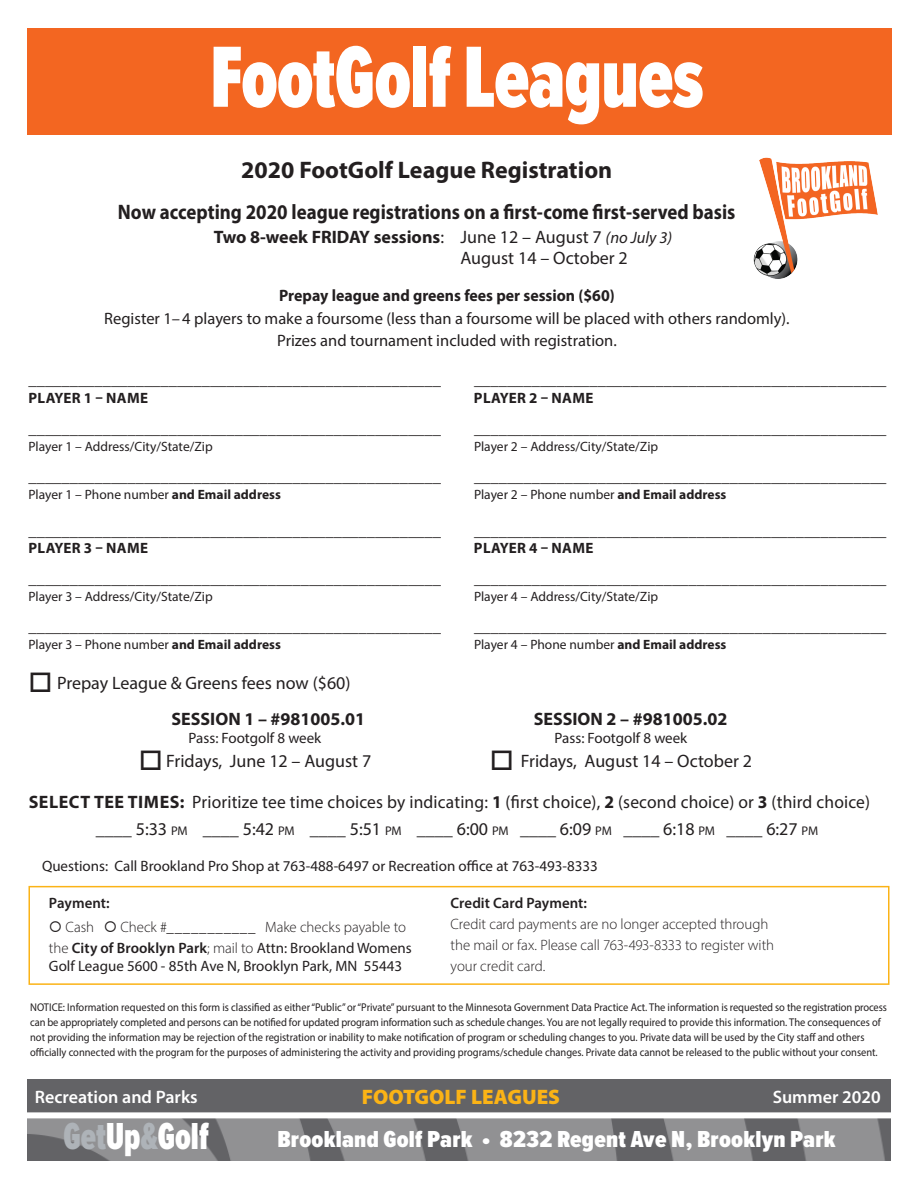
<style>
.page{position:relative;width:918px;height:1188px;background:#fff}
.page>*{position:absolute;margin:0;border:0;box-sizing:border-box;transform-origin:0 0}
.t1{font:900 90px "Proxima Nova Ex Cn";letter-spacing:-.01em;color:#fff;scale:.9 1}
.t2{font:900 39px "Proxima Nova Ex Cn";color:#fff;scale:.9 1}
.t3{font:900 24px "Proxima Nova Ex Cn";letter-spacing:.01em;color:#fff;scale:1.1 1}
.t4{font:700 24px "Myriad Pro";color:#231f20}
.t5{font:700 21px "Myriad Pro";color:#231f20;scale:.9 1}
.t6{font:900 21px "Myriad Pro";color:#fbb316}
.t7{font:18px/21px "Myriad Pro";color:#231f20}
.t8{font:600 18px "Myriad Pro";color:#fff}
.t9{font:700 18px "Myriad Pro";color:#231f20}
.t10{font:16.5px/22.5px "Myriad Pro";color:#231f20;text-align:center}
.t11{font:700 16.5px "Myriad Pro";color:#231f20}
.t12{font:700 16.5px "Myriad Pro";color:#231f20;scale:.96 1}
.t13{font:300 15px/21px "Myriad Pro";letter-spacing:-.005em;color:#231f20}
.t14{font:15px "Myriad Pro";color:#231f20}
.t15{font:700 15px "Myriad Pro";letter-spacing:.02em;color:#231f20}
.t16{font:600 15px "Myriad Pro";color:#231f20}
.t17{font:13.5px "Myriad Pro";color:#231f20}
.t18{font:11.25px/15px "Myriad Pro";color:#231f20;scale:.93 1}
.s1{font-weight:700}
.s2{font-style:italic;font-size:16.5px}
.s3{font-size:12.6px}
.s4{font-weight:600}
.s5{font-weight:400}
.s6{color:#aeb3b8}
</style>
<div class="page">
<div style="left:28px;top:886px;width:862px;height:99px;background:#fff;border:2px solid #fbb316"></div>
<div style="left:26px;top:27px;width:866px;height:108px;background:#f36621"></div>
<div style="left:27px;top:1080px;width:864px;height:81px;background:#636366"></div>
<div style="left:7px;top:1112px;width:889px;height:6px;background:#fff"></div>
<img style="left:27px;top:1118px;width:864px;height:43px">
<div style="left:0;top:2px;width:918px;height:26px;background:#fff"></div>
<img style="left:753px;top:157px;width:125px;height:122px">
<h1 class="t1" style="left:210px;top:11px;width:550px">FootGolf Leagues</h1>
<h3 class="t4" style="left:241px;top:155px;width:373px">2020 FootGolf League Registration</h3>
<h3 class="t5" style="left:118px;top:198px;width:688px">Now accepting 2020 league registrations on a first-come first-served basis</h3>
<h3 class="t7" style="left:460px;top:226px;width:213px;text-indent:-247px"><span class="s1">Two 8-week FRIDAY sessions</span>: June 12 – August 7 <span class="s2">(no July 3)<br></span>August 14 – October 2</h3>
<h3 class="t12" style="left:279px;top:285px;width:351px">Prepay league and greens fees per session ($60)</h3>
<h3 class="t10" style="left:104px;top:307px;width:687px">Register 1–4 players to make a foursome (less than a foursome will be placed with others randomly).<br>Prizes and tournament included with registration.</h3>
<h3 class="t11" style="left:29px;top:368px;width:414px">__________________________________________________</h3>
<h3 class="t11" style="left:474px;top:368px;width:414px">__________________________________________________</h3>
<h3 class="t15" style="left:29px;top:388px;width:121px">PLAYER 1 – NAME</h3>
<h3 class="t15" style="left:474px;top:388px;width:121px">PLAYER 2 – NAME</h3>
<h3 class="t10" style="left:28px;top:417px;width:414px">__________________________________________________</h3>
<h3 class="t10" style="left:474px;top:417px;width:414px">__________________________________________________</h3>
<p class="t17" style="left:28px;top:438px;width:186px">Player 1 – Address/City/State/Zip</p>
<p class="t17" style="left:474px;top:438px;width:186px">Player 2 – Address/City/State/Zip</p>
<h3 class="t10" style="left:28px;top:465px;width:414px">__________________________________________________</h3>
<h3 class="t10" style="left:474px;top:465px;width:414px">__________________________________________________</h3>
<p class="t17" style="left:28px;top:486px;width:254px">Player 1 – Phone number <span class="s1">and Email address</span></p>
<p class="t17" style="left:474px;top:486px;width:254px">Player 2 – Phone number <span class="s1">and Email address</span></p>
<h3 class="t11" style="left:28px;top:520px;width:414px">__________________________________________________</h3>
<h3 class="t11" style="left:474px;top:520px;width:414px">__________________________________________________</h3>
<h3 class="t15" style="left:29px;top:538px;width:121px">PLAYER 3 – NAME</h3>
<h3 class="t15" style="left:474px;top:538px;width:121px">PLAYER 4 – NAME</h3>
<h3 class="t10" style="left:28px;top:567px;width:414px">__________________________________________________</h3>
<h3 class="t10" style="left:474px;top:567px;width:414px">__________________________________________________</h3>
<p class="t17" style="left:28px;top:588px;width:186px">Player 3 – Address/City/State/Zip</p>
<p class="t17" style="left:474px;top:588px;width:186px">Player 4 – Address/City/State/Zip</p>
<h3 class="t10" style="left:28px;top:615px;width:414px">__________________________________________________</h3>
<h3 class="t10" style="left:474px;top:615px;width:414px">__________________________________________________</h3>
<p class="t17" style="left:28px;top:636px;width:254px">Player 3 – Phone number <span class="s1">and Email address</span></p>
<p class="t17" style="left:474px;top:636px;width:254px">Player 4 – Phone number <span class="s1">and Email address</span></p>
<h3 class="t7" style="left:172px;top:665px;width:195px;line-height:36px;text-indent:-143px">□ Prepay League &amp; Greens fees now ($60)<br><span class="s1">SESSION 1 – #981005.01</span></h3>
<h3 class="t9" style="left:534px;top:707px;width:195px">SESSION 2 – #981005.02</h3>
<h3 class="t14" style="left:189px;top:729px;width:134px">Pass: Footgolf 8 week</h3>
<h3 class="t14" style="left:555px;top:729px;width:134px">Pass: Footgolf 8 week</h3>
<h3 class="t7" style="left:139px;top:750px;width:234px">□ Fridays, June 12 – August 7</h3>
<h3 class="t7" style="left:490px;top:750px;width:264px">□ Fridays, August 14 – October 2</h3>
<h3 class="t7" style="left:96px;top:788px;width:776px;line-height:27px;text-indent:-67px"><span class="s1">SELECT TEE TIMES:</span> Prioritize tee time choices by indicating: <span class="s1">1</span> (first choice), <span class="s1">2</span> (second choice) or <span class="s1">3</span> (third choice) ____ 5:33 <span class="s3">PM</span> ____ 5:42 <span class="s3">PM</span> ____ 5:51 <span class="s3">PM</span> ____ 6:00 <span class="s3">PM</span> ____ 6:09 <span class="s3">PM</span> ____ 6:18 <span class="s3">PM</span> ____ 6:27 <span class="s3">PM</span></h3>
<h3 class="t14" style="left:42px;top:857px;width:557px">Questions: Call Brookland Pro Shop at 763-488-6497 or Recreation office at 763-493-8333</h3>
<h3 class="t16" style="left:451px;top:893px;width:138px">Credit Card Payment:</h3>
<h3 class="t13" style="left:451px;top:913px;width:325px">Credit card payments are no longer accepted through the mail or fax. Please call 763-493-8333 to register with your credit card.</h3>
<h3 class="t16" style="left:49px;top:893px;width:62px">Payment:</h3>
<h3 class="t13" style="left:49px;top:916px;width:364px">○ Cash ○ Check #___________ Make checks payable to the <span class="s4">City of Brooklyn Park</span>; mail to <span class="s5">Attn: Brookland Womens</span></h3>
<h3 class="t14" style="left:49px;top:956px;width:355px">Golf League 5600 - 85th Ave N, Brooklyn Park, MN 55443</h3>
<p class="t18" style="left:30px;top:999px;width:923px">NOTICE: Information requested on this form is classified as either “Public” or “Private” pursuant to the Minnesota Government Data Practice Act. The information is requested so the registration process can be appropriately completed and persons can be notified for updated program information such as schedule changes. You are not legally required to provide this information. The consequences of not providing the information may be rejection of the registration or inability to make notification of program or scheduling changes to you. Private data will be used by the City staff and others officially connected with the program for the purposes of administering the activity and providing programs/schedule changes. Private data cannot be released to the public without your consent.</p>
<h3 class="t8" style="left:35px;top:1085px;width:164px">Recreation and Parks</h3>
<h3 class="t6" style="left:362px;top:1083px;width:200px">FOOTGOLF LEAGUES</h3>
<h3 class="t8" style="left:773px;top:1085px;width:110px">Summer 2020</h3>
<h2 class="t2" style="left:63px;top:1108px;width:163px"><span class="s6">Get</span>Up<span class="s6">&amp;</span>Golf</h2>
<h3 class="t3" style="left:277px;top:1121px;width:509px">Brookland Golf Park • 8232 Regent Ave N, Brooklyn Park</h3>
</div>
